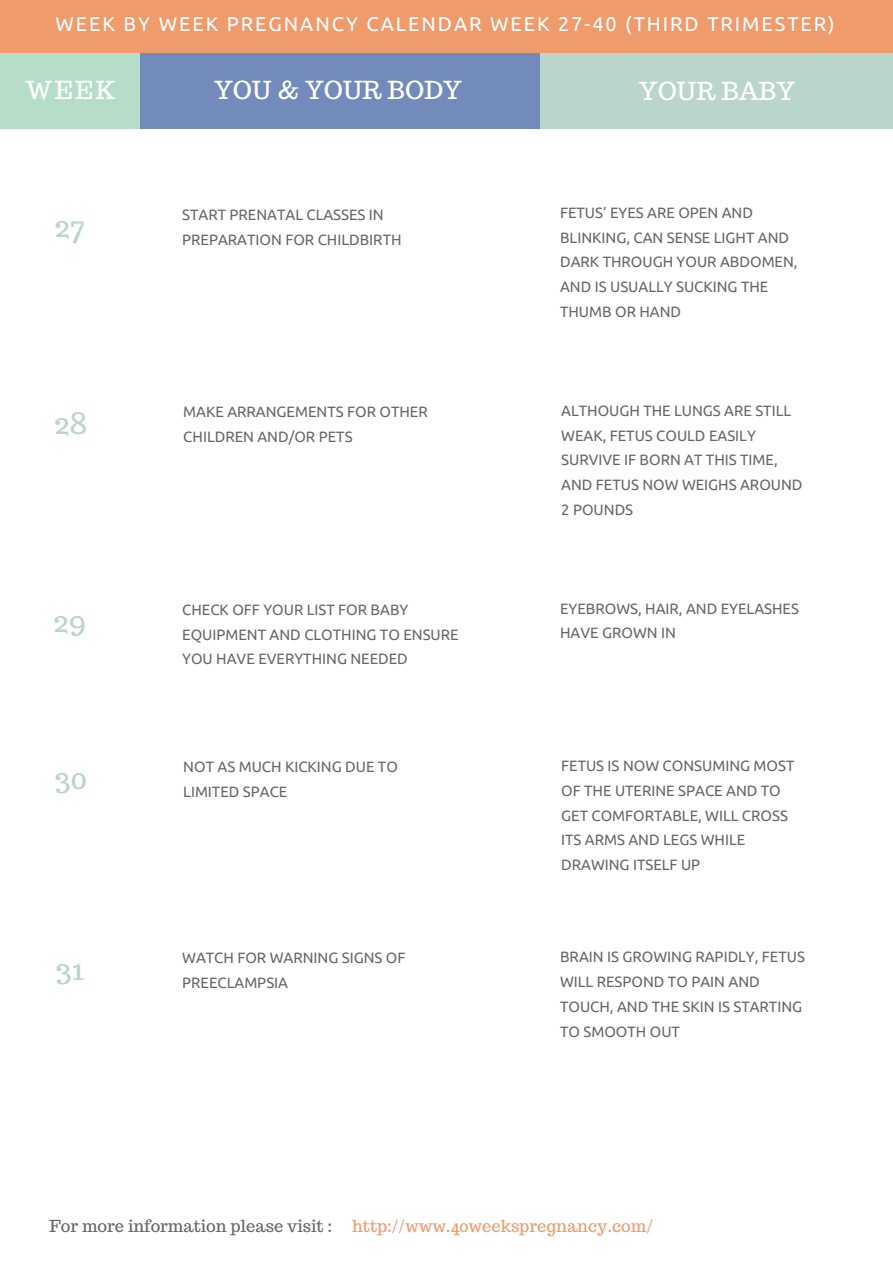
<style>
.page{position:relative;width:893px;height:1263px;background:#fff}
.page>*{position:absolute;margin:0;border:0;box-sizing:border-box;transform-origin:0 0}
.t1{font:29.7px "Trocchi";color:#b9d5cc}
.t2{font:24.75px "Trocchi";color:#fff}
.t3{font:19.8px "Ubuntu";letter-spacing:.1em;color:#fff}
.t4{font:16.5px "Trocchi";color:#ef9b6c}
.t5{font:14.85px/24.8px "Ubuntu";color:#666}
.s1{color:#666}
</style>
<div class="page">
<div style="left:0;top:36px;width:140px;height:93px;background:#b6ddc7"></div>
<div style="left:540px;top:35px;width:352px;height:94px;background:#b9d5cc"></div>
<div style="left:141px;top:35px;width:399px;height:94px;background:#728bba"></div>
<div style="left:0;top:0;width:892px;height:53px;background:#ef9b6c"></div>
<h3 class="t3" style="left:56px;top:12px;width:780px">WEEK BY WEEK PREGNANCY CALENDAR WEEK 27-40 (THIRD TRIMESTER)</h3>
<h2 class="t2" style="left:25px;top:73px;width:92px">WEEK</h2>
<h1 class="t1" style="left:54px;top:207px;width:32px">27</h1>
<h1 class="t1" style="left:54px;top:404px;width:35px">28</h1>
<h1 class="t1" style="left:53px;top:601px;width:35px">29</h1>
<h1 class="t1" style="left:55px;top:759px;width:34px">30</h1>
<h1 class="t1" style="left:56px;top:950px;width:29px">31</h1>
<h2 class="t2" style="left:214px;top:73px;width:249px">YOU &amp; YOUR BODY</h2>
<h2 class="t2" style="left:639px;top:75px;width:158px">YOUR BABY</h2>
<p class="t5" style="left:182px;top:202px;width:221px">START PRENATAL CLASSES IN<br>PREPARATION FOR CHILDBIRTH</p>
<p class="t5" style="left:560px;top:200px;width:239px">FETUS’ EYES ARE OPEN AND<br>BLINKING, CAN SENSE LIGHT AND<br>DARK THROUGH YOUR ABDOMEN,<br>AND IS USUALLY SUCKING THE<br>THUMB OR HAND</p>
<p class="t5" style="left:183px;top:399px;width:246px">MAKE ARRANGEMENTS FOR OTHER<br>CHILDREN AND/OR PETS</p>
<p class="t5" style="left:561px;top:398px;width:243px">ALTHOUGH THE LUNGS ARE STILL<br>WEAK, FETUS COULD EASILY<br>SURVIVE IF BORN AT THIS TIME,<br>AND FETUS NOW WEIGHS AROUND<br>2 POUNDS</p>
<p class="t5" style="left:182px;top:597px;width:278px">CHECK OFF YOUR LIST FOR BABY<br>EQUIPMENT AND CLOTHING TO ENSURE<br>YOU HAVE EVERYTHING NEEDED</p>
<p class="t5" style="left:560px;top:596px;width:240px">EYEBROWS, HAIR, AND EYELASHES</p>
<p class="t5" style="left:560px;top:620px;width:117px">HAVE GROWN IN</p>
<p class="t5" style="left:183px;top:754px;width:216px">NOT AS MUCH KICKING DUE TO<br>LIMITED SPACE</p>
<p class="t5" style="left:561px;top:753px;width:235px">FETUS IS NOW CONSUMING MOST<br>OF THE UTERINE SPACE AND TO<br>GET COMFORTABLE, WILL CROSS<br>ITS ARMS AND LEGS WHILE<br>DRAWING ITSELF UP</p>
<p class="t5" style="left:182px;top:945px;width:225px">WATCH FOR WARNING SIGNS OF<br>PREECLAMPSIA</p>
<p class="t5" style="left:560px;top:944px;width:246px">BRAIN IS GROWING RAPIDLY, FETUS<br>WILL RESPOND TO PAIN AND<br>TOUCH, AND THE SKIN IS STARTING<br>TO SMOOTH OUT</p>
<p class="t4" style="left:49px;top:1215px;width:605px"><span class="s1">For more information please visit :</span> http://www.40weekspregnancy.com/</p>
</div>
